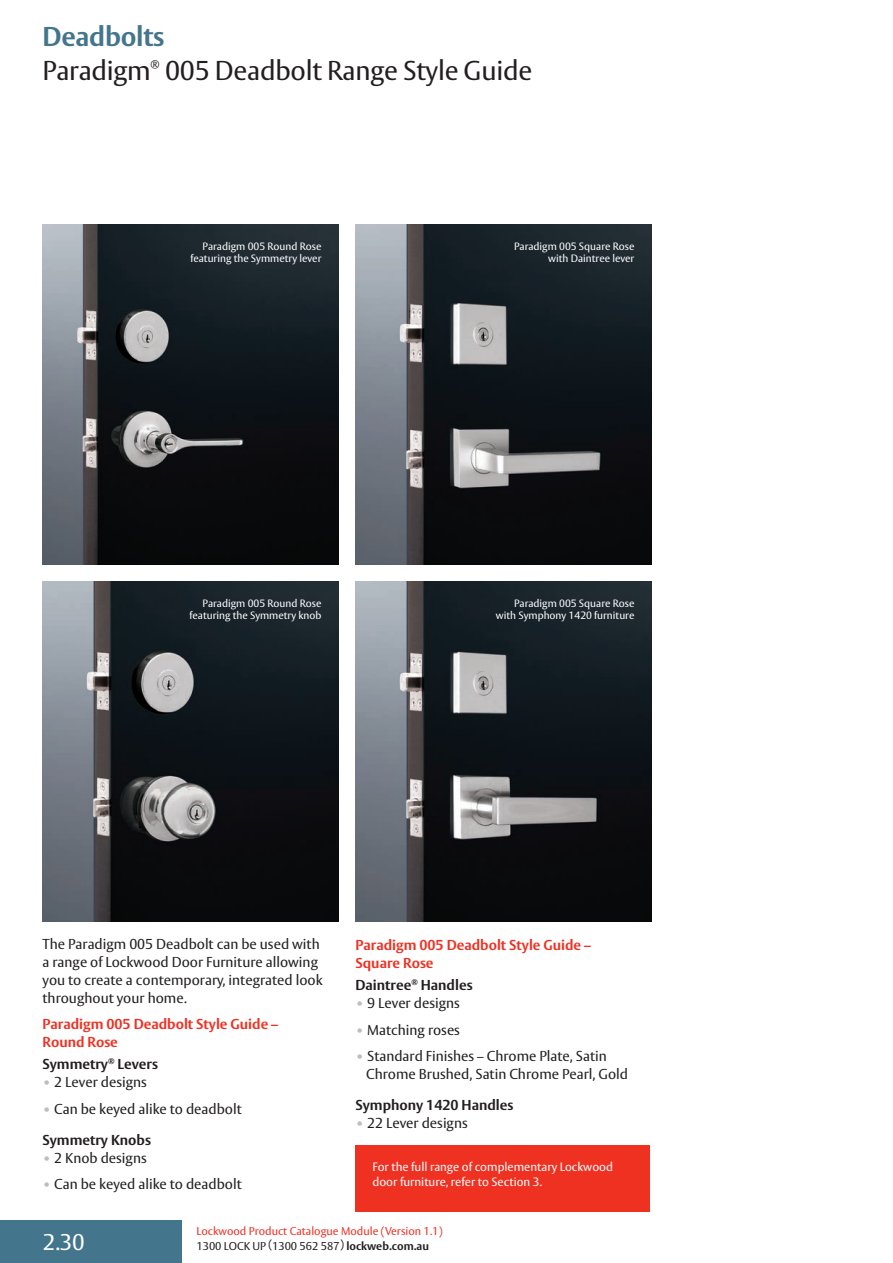
<style>
.page{position:relative;width:893px;height:1263px;background:#fff}
.page>*{position:absolute;margin:0;border:0;box-sizing:border-box;transform-origin:0 0}
.Page_Header{font:27px "ASSA Vesta";letter-spacing:-.01em;color:#231f20}
.t1{font:700 27px "ASSA Vesta";letter-spacing:-.01em;color:#43768d}
.t2{font:22.5px "ASSA Vesta";color:#fff}
.Body_Copy__Black_9_5{font:14.25px/18px "ASSA Vesta";color:#231f20}
.Bullet_last_line{font:14.25px/18px "ASSA Vesta";color:#231f20}
.Sub_Head__Red_Bold_9{font:700 14.25px/18px "ASSA Vesta";color:#ef3122}
.Body_Sub__Black_Bold{font:700 14.25px "ASSA Vesta";color:#231f20}
.Bullet{font:14.25px "ASSA Vesta";color:#231f20}
.Body_Copy__Black_9_5-2{font:12px/15px "ASSA Vesta";color:#fff}
.t3{font:11.25px/15px "ASSA Vesta";color:#ef3122}
.t4{font:10.5px/12.6px "ASSA Vesta";color:#fff;text-align:right}
.Page_Header-2{font:10.5px "ASSA Vesta";color:#231f20}
.s1{font-weight:700;color:#bcbdc0}
.s2{color:#231f20}
.s3{font-weight:700;color:#231f20}
</style>
<div class="page">
<div style="left:0;top:1220px;width:182px;height:43px;background:#43768d"></div>
<img style="left:43px;top:225px;width:295px;height:340px">
<img style="left:43px;top:581px;width:295px;height:341px">
<img style="left:355px;top:225px;width:296px;height:340px">
<img style="left:355px;top:581px;width:296px;height:341px">
<div style="left:355px;top:1145px;width:295px;height:66px;background:#ef3122"></div>
<h1 class="t1" style="left:43px;top:20px;width:123px">Deadbolts</h1>
<p class="Page_Header" style="left:43px;top:55px;width:110px">Paradigm</p>
<p class="Page_Header-2" style="left:151px;top:57px;width:11px">®</p>
<p class="Page_Header" style="left:165px;top:55px;width:369px">005 Deadbolt Range Style Guide</p>
<p class="t4" style="left:190px;top:240px;width:132px">Paradigm 005 Round Rose featuring the Symmetry lever</p>
<p class="t4" style="left:514px;top:240px;width:122px">Paradigm 005 Square Rose with Daintree lever</p>
<p class="t4" style="left:190px;top:597px;width:133px">Paradigm 005 Round Rose featuring the Symmetry knob</p>
<p class="t4" style="left:496px;top:597px;width:140px">Paradigm 005 Square Rose with Symphony 1420 furniture</p>
<p class="Body_Copy__Black_9_5" style="left:43px;top:935px;width:282px">The Paradigm 005 Deadbolt can be used with a range of Lockwood Door Furniture allowing you to create a contemporary, integrated look throughout your home.</p>
<p class="Sub_Head__Red_Bold_9" style="left:43px;top:1016px;width:237px">Paradigm 005 Deadbolt Style Guide –<br>Round Rose</p>
<p class="Body_Sub__Black_Bold" style="left:43px;top:1056px;width:117px">Symmetry<sup>®</sup> Levers</p>
<p class="Body_Copy__Black_9_5" style="left:43px;top:1074px;width:106px"><span class="s1">•</span> 2 Lever designs</p>
<p class="Bullet_last_line" style="left:43px;top:1100px;width:201px"><span class="s1">•</span> Can be keyed alike to deadbolt</p>
<p class="Body_Sub__Black_Bold" style="left:43px;top:1131px;width:110px">Symmetry Knobs</p>
<p class="Body_Copy__Black_9_5" style="left:43px;top:1149px;width:106px"><span class="s1">•</span> 2 Knob designs</p>
<p class="Body_Copy__Black_9_5" style="left:43px;top:1176px;width:201px"><span class="s1">•</span> Can be keyed alike to deadbolt</p>
<p class="Sub_Head__Red_Bold_9" style="left:355px;top:936px;width:237px">Paradigm 005 Deadbolt Style Guide –<br>Square Rose</p>
<p class="Body_Sub__Black_Bold" style="left:355px;top:976px;width:119px">Daintree<sup>®</sup> Handles</p>
<p class="Body_Copy__Black_9_5" style="left:355px;top:995px;width:106px"><span class="s1">•</span> 9 Lever designs</p>
<p class="Body_Copy__Black_9_5" style="left:355px;top:1021px;width:106px"><span class="s1">•</span> Matching roses</p>
<p class="Bullet_last_line" style="left:366px;top:1048px;width:263px;text-indent:-11px"><span class="s1">•</span> Standard Finishes – Chrome Plate, Satin<br>Chrome Brushed, Satin Chrome Pearl, Gold</p>
<p class="Body_Sub__Black_Bold" style="left:355px;top:1096px;width:159px">Symphony 1420 Handles</p>
<p class="Bullet" style="left:355px;top:1114px;width:114px"><span class="s1">•</span> 22 Lever designs</p>
<p class="Body_Copy__Black_9_5-2" style="left:372px;top:1160px;width:242px">For the full range of complementary Lockwood door furniture, refer to Section 3.</p>
<h2 class="t2" style="left:43px;top:1228px;width:43px">2.30</h2>
<p class="t3" style="left:196px;top:1224px;width:248px">Lockwood Product Catalogue Module (Version 1.1)<br><span class="s2">1300 LOCK UP (1300 562 587)</span> <span class="s3">lockweb.com.au</span></p>
</div>
